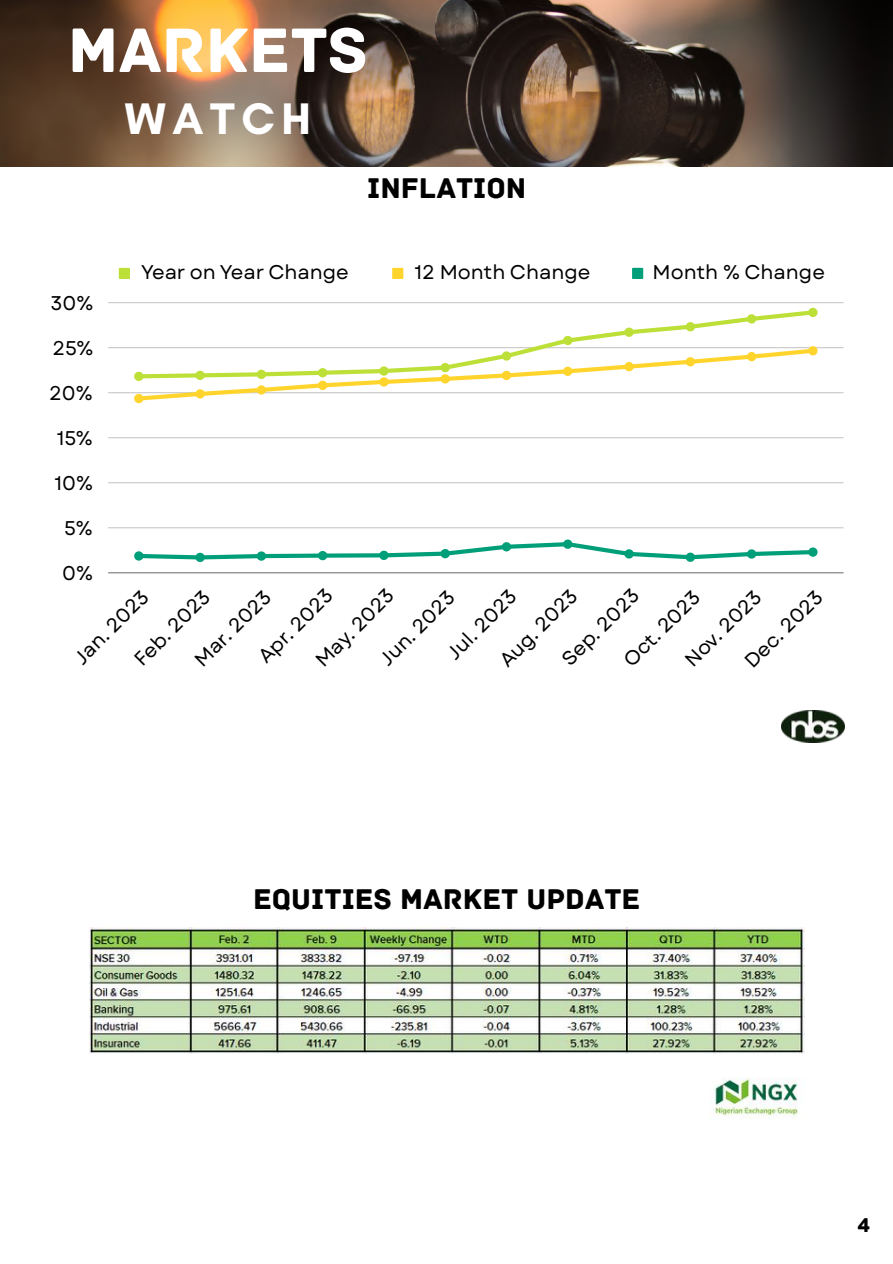
<style>
.page{position:relative;width:893px;height:1264px;background:#fff}
.page>*{position:absolute;margin:0;border:0;box-sizing:border-box;transform-origin:0 0}
.t1{font:66px "Archive";color:#fff}
.t2{font:700 45px "Glacial Indifference";letter-spacing:.145em;color:#fff}
.t3{font:30px "Archive";color:#000}
.t4{font:21px "Archive";color:#000}
.t5{font:19.8px "Garet";color:#000}
</style>
<div class="page">
<img style="left:0;top:0;width:892px;height:166px">
<img style="left:781px;top:710px;width:63px;height:32px">
<img style="left:709px;top:1078px;width:90px;height:39px">
<svg style="left:119px;top:268px;width:11px;height:11px"></svg>
<svg style="left:392px;top:268px;width:11px;height:11px"></svg>
<svg style="left:632px;top:268px;width:11px;height:11px"></svg>
<hr style="left:108px;top:527px;width:735px;height:1px;background:#000">
<hr style="left:108px;top:482px;width:735px;height:1px;background:#000">
<hr style="left:108px;top:437px;width:735px;height:1px;background:#000">
<hr style="left:108px;top:392px;width:735px;height:1px;background:#000">
<hr style="left:108px;top:347px;width:735px;height:1px;background:#000">
<hr style="left:108px;top:302px;width:735px;height:1px;background:#000">
<hr style="left:108px;top:572px;width:735px;height:1px;background:#000">
<div style="left:261px;top:553px;width:61px;height:5px;background:#009f79"></div>
<svg style="left:327px;top:553px;width:52px;height:4px"></svg>
<svg style="left:134px;top:308px;width:683px;height:95px"></svg>
<svg style="left:134px;top:551px;width:132px;height:11px"></svg>
<svg style="left:318px;top:551px;width:9px;height:9px"></svg>
<svg style="left:379px;top:539px;width:438px;height:23px"></svg>
<img style="left:89px;top:927px;width:715px;height:126px">
<h1 class="t1" style="left:68px;top:11px;width:302px">MARKETS</h1>
<h2 class="t2" style="left:125px;top:92px;width:187px">WATCH</h2>
<h3 class="t3" style="left:367px;top:170px;width:161px">INFLATION</h3>
<p class="t5" style="left:51px;top:288px;width:44px">30%</p>
<p class="t5" style="left:52px;top:333px;width:43px">25%</p>
<p class="t5" style="left:49px;top:378px;width:45px">20%</p>
<p class="t5" style="left:57px;top:423px;width:38px">15%</p>
<p class="t5" style="left:55px;top:468px;width:40px">10%</p>
<p class="t5" style="left:64px;top:513px;width:30px">5%</p>
<p class="t5" style="left:62px;top:558px;width:32px">0%</p>
<p class="t5" style="left:141px;top:257px;width:209px">Year on Year Change</p>
<p class="t5" style="left:414px;top:257px;width:177px">12 Month Change</p>
<p class="t5" style="left:652px;top:257px;width:174px">Month % Change</p>
<p class="t5" style="left:555px;top:652px;width:101px;rotate:-45deg">Sep. 2023</p>
<p class="t5" style="left:251px;top:649px;width:97px;rotate:-45deg">Apr. 2023</p>
<p class="t5" style="left:309px;top:653px;width:103px;rotate:-45deg">May. 2023</p>
<p class="t5" style="left:493px;top:653px;width:102px;rotate:-45deg">Aug. 2023</p>
<p class="t5" style="left:440px;top:645px;width:90px;rotate:-45deg">Jul. 2023</p>
<p class="t5" style="left:128px;top:652px;width:99px;rotate:-45deg">Feb. 2023</p>
<p class="t5" style="left:68px;top:650px;width:97px;rotate:-45deg">Jan. 2023</p>
<p class="t5" style="left:678px;top:653px;width:100px;rotate:-45deg">Nov. 2023</p>
<p class="t5" style="left:738px;top:654px;width:102px;rotate:-45deg">Dec. 2023</p>
<p class="t5" style="left:188px;top:653px;width:100px;rotate:-45deg">Mar. 2023</p>
<p class="t5" style="left:617px;top:653px;width:100px;rotate:-45deg">Oct. 2023</p>
<p class="t5" style="left:373px;top:651px;width:98px;rotate:-45deg">Jun. 2023</p>
<h3 class="t3" style="left:253px;top:881px;width:389px">EQUITIES MARKET UPDATE</h3>
<p class="t4" style="left:857px;top:1212px;width:14px">4</p>
</div>
